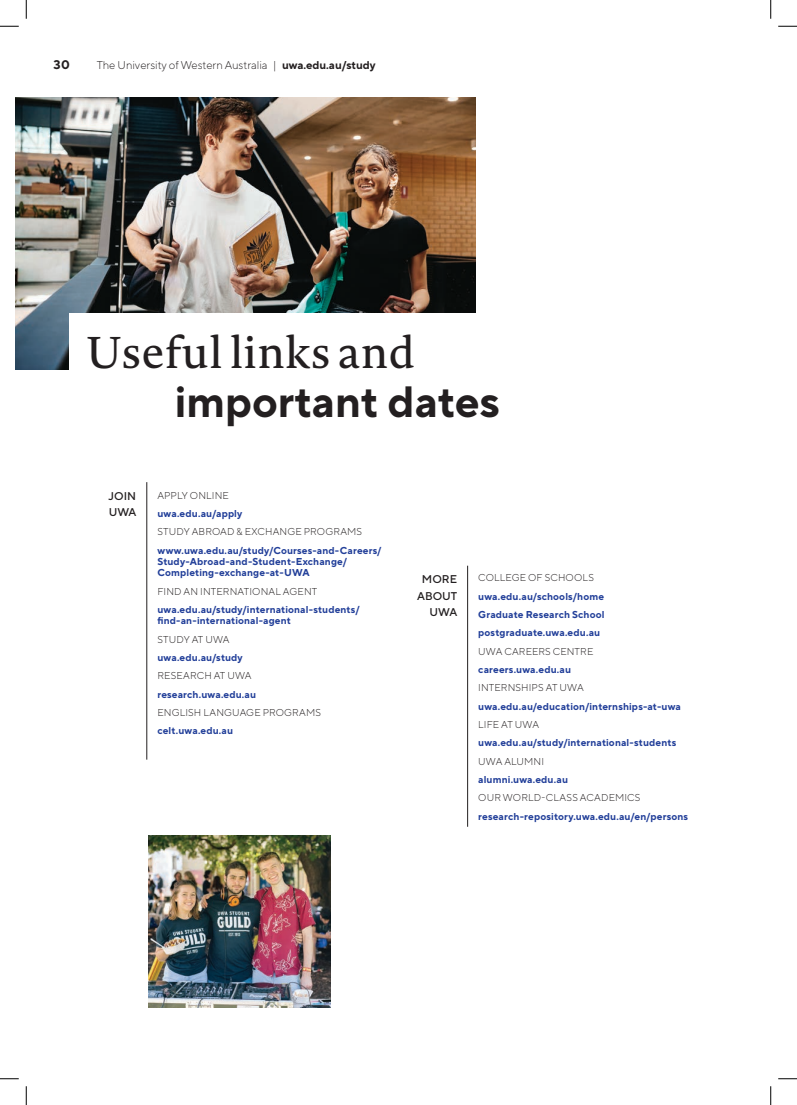
<style>
.page{position:relative;width:797px;height:1105px;background:#fff}
.page>*{position:absolute;margin:0;border:0;box-sizing:border-box;transform-origin:0 0}
.t1{font:43.75px "Novel Pro";color:#231f20}
.t2{font:700 43.75px "TT Norms Pro";color:#231f20}
.t3{font:700 12.5px "TT Norms Pro";color:#231f20}
.t4{font:300 11.25px "TT Norms Pro";color:#231f20}
.t5{font:500 11.25px/16.2px "TT Norms Pro";color:#231f20}
.t6{font:700 10px/11.2px "TT Norms Pro";letter-spacing:.015em;color:#223f99}
.t7{font:300 10px "TT Norms Pro";letter-spacing:.015em;color:#231f20}
.s1{font-weight:700}
</style>
<div class="page">
<img style="left:148px;top:836px;width:182px;height:171px">
<img style="left:16px;top:97px;width:459px;height:272px">
<div style="left:69px;top:313px;width:492px;height:117px;background:#fff"></div>
<hr style="left:146px;top:482px;width:1px;height:278px;background:#231f20">
<hr style="left:467px;top:566px;width:1px;height:261px;background:#231f20">
<svg style="left:0;top:25px;width:19px;height:2px"></svg>
<svg style="left:778px;top:25px;width:19px;height:2px"></svg>
<svg style="left:0;top:1078px;width:19px;height:1px"></svg>
<svg style="left:778px;top:1078px;width:19px;height:1px"></svg>
<svg style="left:25px;top:0;width:2px;height:19px"></svg>
<svg style="left:25px;top:1086px;width:2px;height:19px"></svg>
<svg style="left:770px;top:0;width:1px;height:19px"></svg>
<svg style="left:770px;top:1086px;width:1px;height:19px"></svg>
<p class="t3" style="left:54px;top:55px;width:18px">30</p>
<p class="t4" style="left:97px;top:57px;width:280px">The University of Western Australia | <span class="s1">uwa.edu.au/study</span></p>
<h1 class="t1" style="left:85px;top:321px;width:332px">Useful links and</h1>
<h1 class="t2" style="left:175px;top:369px;width:326px">important dates</h1>
<p class="t5" style="left:108px;top:487px;width:29px">JOIN<br>UWA</p>
<p class="t7" style="left:157px;top:488px;width:73px">APPLY ONLINE</p>
<p class="t6" style="left:157px;top:507px;width:86px">uwa.edu.au/apply</p>
<p class="t7" style="left:157px;top:525px;width:206px">STUDY ABROAD &amp; EXCHANGE PROGRAMS</p>
<p class="t6" style="left:157px;top:544px;width:226px">www.uwa.edu.au/study/Courses-and-Careers/<br>Study-Abroad-and-Student-Exchange/<br>Completing-exchange-at-UWA</p>
<p class="t7" style="left:157px;top:584px;width:161px">FIND AN INTERNATIONAL AGENT</p>
<p class="t6" style="left:157px;top:603px;width:204px">uwa.edu.au/study/international-students/ find-an-international-agent</p>
<p class="t7" style="left:157px;top:632px;width:74px">STUDY AT UWA</p>
<p class="t6" style="left:157px;top:651px;width:87px">uwa.edu.au/study</p>
<p class="t7" style="left:157px;top:668px;width:96px">RESEARCH AT UWA</p>
<p class="t6" style="left:157px;top:688px;width:100px">research.uwa.edu.au</p>
<p class="t7" style="left:157px;top:705px;width:165px">ENGLISH LANGUAGE PROGRAMS</p>
<p class="t6" style="left:157px;top:724px;width:77px">celt.uwa.edu.au</p>
<p class="t5" style="left:417px;top:570px;width:42px;text-align:right">MORE<br>ABOUT<br>UWA</p>
<p class="t7" style="left:478px;top:571px;width:117px">COLLEGE OF SCHOOLS</p>
<p class="t6" style="left:478px;top:586px;width:128px;line-height:18.4px;text-align:justify">uwa.edu.au/schools/home Graduate Research School postgraduate.uwa.edu.au</p>
<p class="t7" style="left:478px;top:644px;width:117px">UWA CAREERS CENTRE</p>
<p class="t6" style="left:478px;top:663px;width:94px">careers.uwa.edu.au</p>
<p class="t7" style="left:478px;top:681px;width:107px">INTERNSHIPS AT UWA</p>
<p class="t6" style="left:478px;top:700px;width:204px">uwa.edu.au/education/internships-at-uwa</p>
<p class="t7" style="left:478px;top:717px;width:62px">LIFE AT UWA</p>
<p class="t6" style="left:478px;top:736px;width:199px">uwa.edu.au/study/international-students</p>
<p class="t7" style="left:478px;top:754px;width:67px">UWA ALUMNI</p>
<p class="t6" style="left:478px;top:773px;width:91px">alumni.uwa.edu.au</p>
<p class="t7" style="left:478px;top:791px;width:164px">OUR WORLD-CLASS ACADEMICS</p>
<p class="t6" style="left:478px;top:810px;width:211px">research-repository.uwa.edu.au/en/persons</p>
</div>
